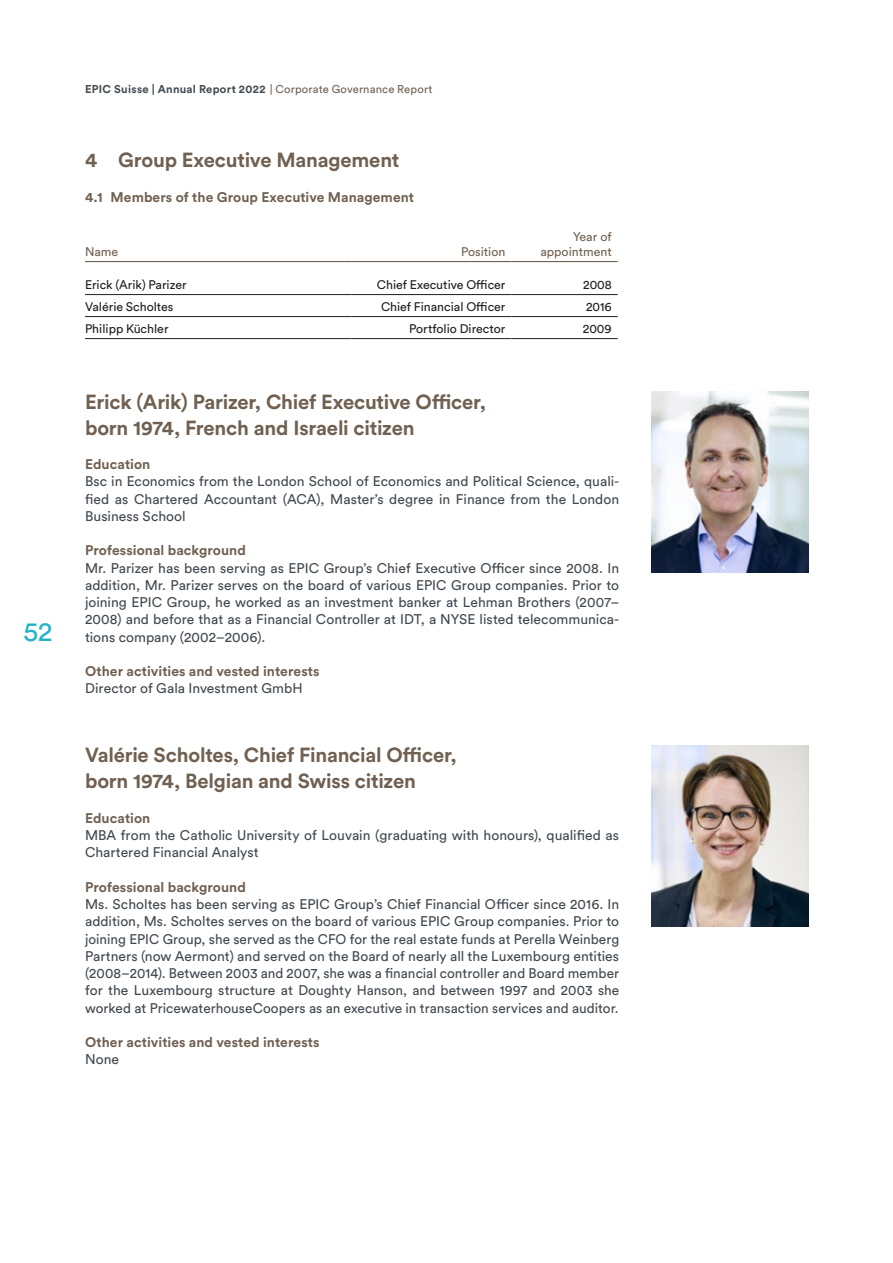
<style>
.page{position:relative;width:893px;height:1263px;background:#fff}
.page>*{position:absolute;margin:0;border:0;box-sizing:border-box;transform-origin:0 0}
.t1{font:27px "Circular Std";color:#23b3c8}
.t2{font:700 20.25px/26px "Circular Std";letter-spacing:-.01em;color:#706051}
.t3{font:13.8px/17.2px "Circular Std";color:#414950;text-align:justify}
.t4{font:700 13.8px "Circular Std";letter-spacing:.005em;color:#706051}
.t5{font:12.3px "Circular Std";color:#231f20}
.t6{font:12.3px/14.7px "Circular Std";color:#706051;text-align:right}
.t7{font:700 11.25px "Circular Std";letter-spacing:.025em;color:#414950}
.s1{font-weight:400;color:#706051}
</style>
<div class="page">
<hr style="left:85px;top:261px;width:266px;height:1px;background:#706051">
<hr style="left:351px;top:261px;width:160px;height:1px;background:#706051">
<hr style="left:511px;top:261px;width:107px;height:1px;background:#706051">
<hr style="left:85px;top:316px;width:266px;height:1px;background:#231f20">
<hr style="left:351px;top:316px;width:160px;height:1px;background:#231f20">
<hr style="left:511px;top:316px;width:107px;height:1px;background:#231f20">
<hr style="left:85px;top:338px;width:266px;height:1px;background:#231f20">
<hr style="left:351px;top:338px;width:160px;height:1px;background:#231f20">
<hr style="left:511px;top:338px;width:107px;height:1px;background:#231f20">
<hr style="left:85px;top:294px;width:266px;height:1px;background:#231f20">
<hr style="left:351px;top:294px;width:160px;height:1px;background:#231f20">
<hr style="left:511px;top:294px;width:107px;height:1px;background:#231f20">
<img style="left:652px;top:392px;width:156px;height:181px">
<img style="left:652px;top:745px;width:156px;height:181px">
<h1 class="t1" style="left:23px;top:615px;width:31px">52</h1>
<p class="t7" style="left:85px;top:82px;width:349px">EPIC Suisse | Annual Report 2022 <span class="s1">| Corporate Governance Report</span></p>
<h2 class="t2" style="left:85px;top:147px;width:316px">4 Group Executive Management</h2>
<p class="t4" style="left:85px;top:188px;width:330px">4.1 Members of the Group Executive Management</p>
<p class="t6" style="left:85px;top:244px;width:35px">Name</p>
<p class="t6" style="left:461px;top:244px;width:46px">Position</p>
<p class="t6" style="left:540px;top:229px;width:73px">Year of appointment</p>
<p class="t5" style="left:85px;top:277px;width:103px">Erick (Arik) Parizer</p>
<p class="t5" style="left:377px;top:277px;width:130px">Chief Executive Officer</p>
<p class="t5" style="left:583px;top:277px;width:30px">2008</p>
<p class="t5" style="left:85px;top:299px;width:90px">Valérie Scholtes</p>
<p class="t5" style="left:381px;top:299px;width:126px">Chief Financial Officer</p>
<p class="t5" style="left:586px;top:299px;width:27px">2016</p>
<p class="t5" style="left:85px;top:321px;width:85px">Philipp Küchler</p>
<p class="t5" style="left:409px;top:321px;width:98px">Portfolio Director</p>
<p class="t5" style="left:583px;top:321px;width:30px">2009</p>
<h2 class="t2" style="left:85px;top:388px;width:402px">Erick (Arik) Parizer, Chief Executive Officer, born 1974, French and Israeli citizen</h2>
<p class="t4" style="left:85px;top:455px;width:67px">Education</p>
<p class="t3" style="left:85px;top:473px;width:536px">Bsc in Economics from the London School of Economics and Political Science, quali&shy;fied as Chartered Accountant (ACA), Master’s degree in Finance from the London Business School</p>
<p class="t4" style="left:85px;top:541px;width:162px">Professional background</p>
<p class="t3" style="left:85px;top:559px;width:536px">Mr. Parizer has been serving as EPIC Group’s Chief Executive Officer since 2008. In addition, Mr. Parizer serves on the board of various EPIC Group companies. Prior to joining EPIC Group, he worked as an investment banker at Lehman Brothers (2007– 2008) and before that as a Financial Controller at IDT, a NYSE listed telecommunica&shy;tions company (2002–2006).</p>
<p class="t4" style="left:85px;top:662px;width:236px">Other activities and vested interests</p>
<p class="t3" style="left:85px;top:680px;width:219px">Director of Gala Investment GmbH</p>
<h2 class="t2" style="left:85px;top:742px;width:373px">Valérie Scholtes, Chief Financial Officer, born 1974, Belgian and Swiss citizen</h2>
<p class="t4" style="left:85px;top:809px;width:67px">Education</p>
<p class="t3" style="left:85px;top:826px;width:536px">MBA from the Catholic University of Louvain (graduating with honours), qualified as<br>Chartered Financial Analyst</p>
<p class="t4" style="left:85px;top:878px;width:162px">Professional background</p>
<p class="t3" style="left:85px;top:895px;width:536px">Ms. Scholtes has been serving as EPIC Group’s Chief Financial Officer since 2016. In addition, Ms. Scholtes serves on the board of various EPIC Group companies. Prior to joining EPIC Group, she served as the CFO for the real estate funds at Perella Weinberg Partners (now Aermont) and served on the Board of nearly all the Luxembourg entities (2008–2014). Between 2003 and 2007, she was a financial controller and Board member for the Luxembourg structure at Doughty Hanson, and between 1997 and 2003 she worked at PricewaterhouseCoopers as an executive in transaction services and auditor.</p>
<p class="t4" style="left:85px;top:1033px;width:236px">Other activities and vested interests</p>
<p class="t3" style="left:85px;top:1050px;width:36px">None</p>
</div>
